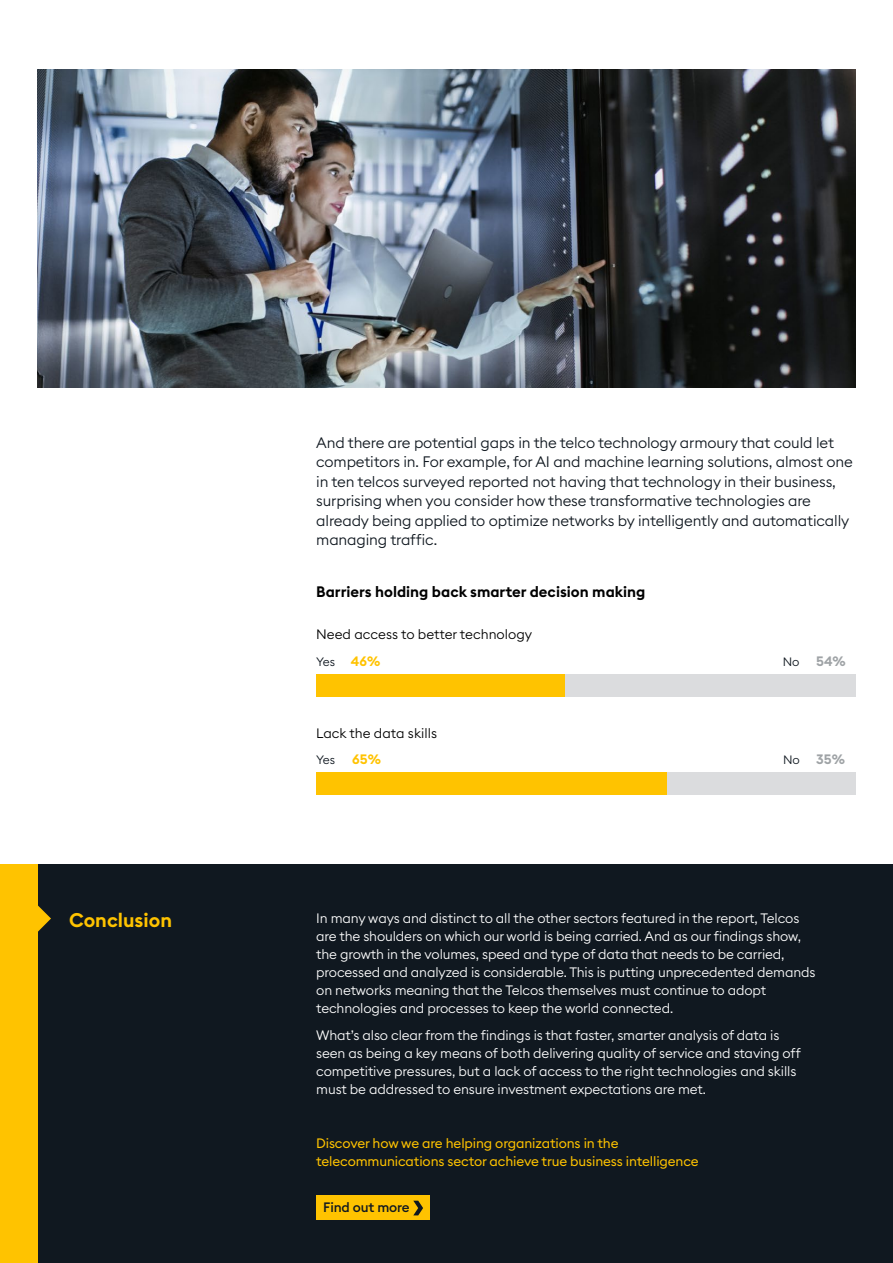
<style>
.page{position:relative;width:893px;height:1263px;background:#fff}
.page>*{position:absolute;margin:0;border:0;box-sizing:border-box;transform-origin:0 0}
.t1{font:600 19.5px "Euclid Square";color:#ffc300}
.t2{font:300 15px/19.5px "Euclid Square";letter-spacing:-.01em;color:#101820}
.t3{font:600 15px "Euclid Square";color:#000}
.t4{font:300 13.5px/18px "Euclid Square";letter-spacing:-.01em;color:#fff}
.t5{font:13.5px/18px "Euclid Square";letter-spacing:-.01em;color:#ffc300}
.t6{font:300 13.5px "Euclid Square";color:#000}
.t7{font:500 13.5px "Euclid Square";letter-spacing:-.01em;color:#101820}
.t8{font:600 13.5px "Euclid Square";color:#9fa3a6}
.t9{font:600 13.5px "Euclid Square";color:#ffc300}
.t10{font:300 12px "Euclid Square";letter-spacing:-.065em;color:#101820}
.s1{font-weight:600;font-size:13.5px;color:#ffc300}
.s2{font-weight:300;font-size:12px;color:#101820}
</style>
<div class="page">
<div style="left:316px;top:674px;width:540px;height:23px;background:#dbdcde"></div>
<div style="left:316px;top:674px;width:248px;height:23px;background:#ffc300"></div>
<div style="left:316px;top:772px;width:540px;height:22px;background:#dbdcde"></div>
<div style="left:316px;top:772px;width:351px;height:22px;background:#ffc300"></div>
<div style="left:0;top:864px;width:893px;height:399px;background:#101820"></div>
<div style="left:0;top:864px;width:37px;height:399px;background:#ffc300"></div>
<svg style="left:37px;top:904px;width:14px;height:29px"></svg>
<div style="left:316px;top:1195px;width:113px;height:25px;background:#ffc300"></div>
<svg style="left:413px;top:1201px;width:10px;height:14px"></svg>
<img style="left:37px;top:70px;width:819px;height:317px">
<h1 class="t1" style="left:69px;top:908px;width:104px">Conclusion</h1>
<p class="t2" style="left:316px;top:432px;width:538px">And there are potential gaps in the telco technology armoury that could let competitors in. For example, for AI and machine learning solutions, almost one in ten telcos surveyed reported not having that technology in their business, surprising when you consider how these transformative technologies are already being applied to optimize networks by intelligently and automatically managing traffic.</p>
<p class="t3" style="left:316px;top:582px;width:331px">Barriers holding back smarter decision making</p>
<p class="t6" style="left:316px;top:626px;width:217px">Need access to better technology</p>
<p class="t10" style="left:316px;top:654px;width:66px">Yes <span class="s1">46%</span></p>
<p class="t8" style="left:783px;top:653px;width:65px"><span class="s2">No</span> 54%</p>
<p class="t6" style="left:316px;top:725px;width:122px">Lack the data skills</p>
<p class="t10" style="left:316px;top:752px;width:20px">Yes</p>
<p class="t9" style="left:352px;top:750px;width:30px">65%</p>
<p class="t8" style="left:783px;top:750px;width:63px"><span class="s2">No</span> 35%</p>
<p class="t4" style="left:316px;top:909px;width:501px">In many ways and distinct to all the other sectors featured in the report, Telcos are the shoulders on which our world is being carried. And as our findings show, the growth in the volumes, speed and type of data that needs to be carried, processed and analyzed is considerable. This is putting unprecedented demands on networks meaning that the Telcos themselves must continue to adopt technologies and processes to keep the world connected.</p>
<p class="t4" style="left:316px;top:1026px;width:486px">What’s also clear from the findings is that faster, smarter analysis of data is seen as being a key means of both delivering quality of service and staving off competitive pressures, but a lack of access to the right technologies and skills must be addressed to ensure investment expectations are met.</p>
<p class="t5" style="left:316px;top:1134px;width:384px">Discover how we are helping organizations in the telecommunications sector achieve true business intelligence</p>
<p class="t7" style="left:323px;top:1199px;width:88px">Find out more</p>
</div>
